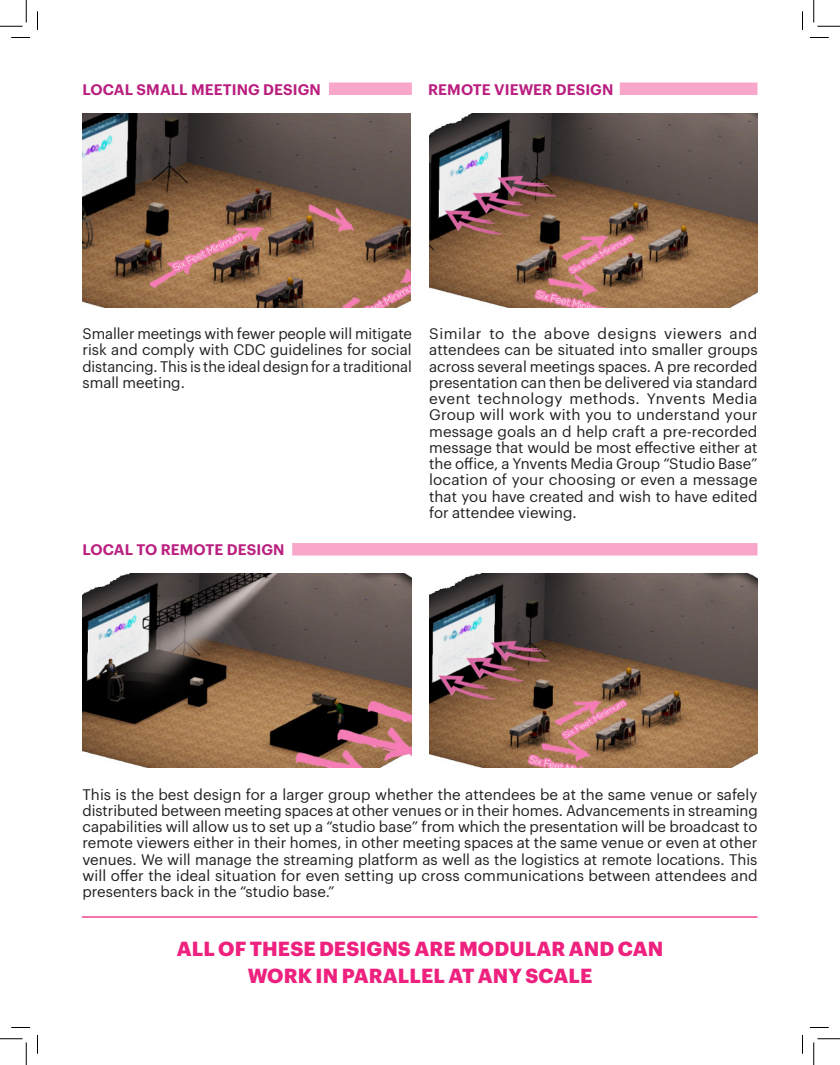
<style>
.page{position:relative;width:840px;height:1065px;background:#fff}
.page>*{position:absolute;margin:0;border:0;box-sizing:border-box;transform-origin:0 0}
.Paragraph_Style_2{font:700 20px "Graphik";letter-spacing:.005em;color:#ee217e}
.Paragraph_Style_2-2{font:15px/16.2px "Graphik";color:#231f20;text-align:justify}
.t1{font:600 15px "Graphik";letter-spacing:.005em;color:#ba1e7f}
</style>
<div class="page">
<img style="left:430px;top:573px;width:328px;height:195px">
<img style="left:82px;top:573px;width:329px;height:195px">
<div style="left:292px;top:543px;width:465px;height:13px;background:#f8a7cb"></div>
<img style="left:429px;top:113px;width:329px;height:195px">
<img style="left:82px;top:113px;width:329px;height:195px">
<div style="left:329px;top:82px;width:83px;height:13px;background:#f8a7cb"></div>
<div style="left:620px;top:82px;width:138px;height:13px;background:#f8a7cb"></div>
<hr style="left:82px;top:916px;width:676px;height:2px;background:#ee217e">
<svg style="left:11px;top:37px;width:19px;height:1px"></svg>
<svg style="left:810px;top:37px;width:19px;height:1px"></svg>
<svg style="left:11px;top:1027px;width:19px;height:1px"></svg>
<svg style="left:810px;top:1027px;width:19px;height:1px"></svg>
<svg style="left:37px;top:11px;width:1px;height:19px"></svg>
<svg style="left:37px;top:1035px;width:1px;height:19px"></svg>
<svg style="left:802px;top:11px;width:1px;height:19px"></svg>
<svg style="left:802px;top:1035px;width:1px;height:19px"></svg>
<svg style="left:0;top:0;width:27px;height:27px"></svg>
<svg style="left:0;top:1039px;width:27px;height:26px"></svg>
<svg style="left:814px;top:0;width:26px;height:27px"></svg>
<svg style="left:814px;top:1039px;width:26px;height:26px"></svg>
<p class="t1" style="left:83px;top:78px;width:240px">LOCAL SMALL MEETING DESIGN</p>
<p class="t1" style="left:428px;top:78px;width:187px">REMOTE VIEWER DESIGN</p>
<p class="Paragraph_Style_2-2" style="left:82px;top:324px;width:331px">Smaller meetings with fewer people will mitigate risk and comply with CDC guidelines for social distancing. This is the ideal design for a traditional small meeting.</p>
<p class="Paragraph_Style_2-2" style="left:429px;top:324px;width:330px">Similar to the above designs viewers and attendees can be situated into smaller groups across several meetings spaces. A pre recorded presentation can then be delivered via standard event technology methods. Ynvents Media Group will work with you to understand your message goals an d help craft a pre-recorded message that would be most effective either at the office, a Ynvents Media Group “Studio Base” location of your choosing or even a message that you have created and wish to have edited for attendee viewing.</p>
<p class="t1" style="left:83px;top:538px;width:203px">LOCAL TO REMOTE DESIGN</p>
<p class="Paragraph_Style_2-2" style="left:82px;top:785px;width:677px">This is the best design for a larger group whether the attendees be at the same venue or safely distributed between meeting spaces at other venues or in their homes. Advancements in streaming capabilities will allow us to set up a “studio base” from which the presentation will be broadcast to remote viewers either in their homes, in other meeting spaces at the same venue or even at other venues. We will manage the streaming platform as well as the logistics at remote locations. This will offer the ideal situation for even setting up cross communications between attendees and presenters back in the “studio base.”</p>
<p class="Paragraph_Style_2" style="left:177px;top:934px;width:488px">ALL OF THESE DESIGNS ARE MODULAR AND CAN</p>
<p class="Paragraph_Style_2" style="left:248px;top:960px;width:346px">WORK IN PARALLEL AT ANY SCALE</p>
</div>
